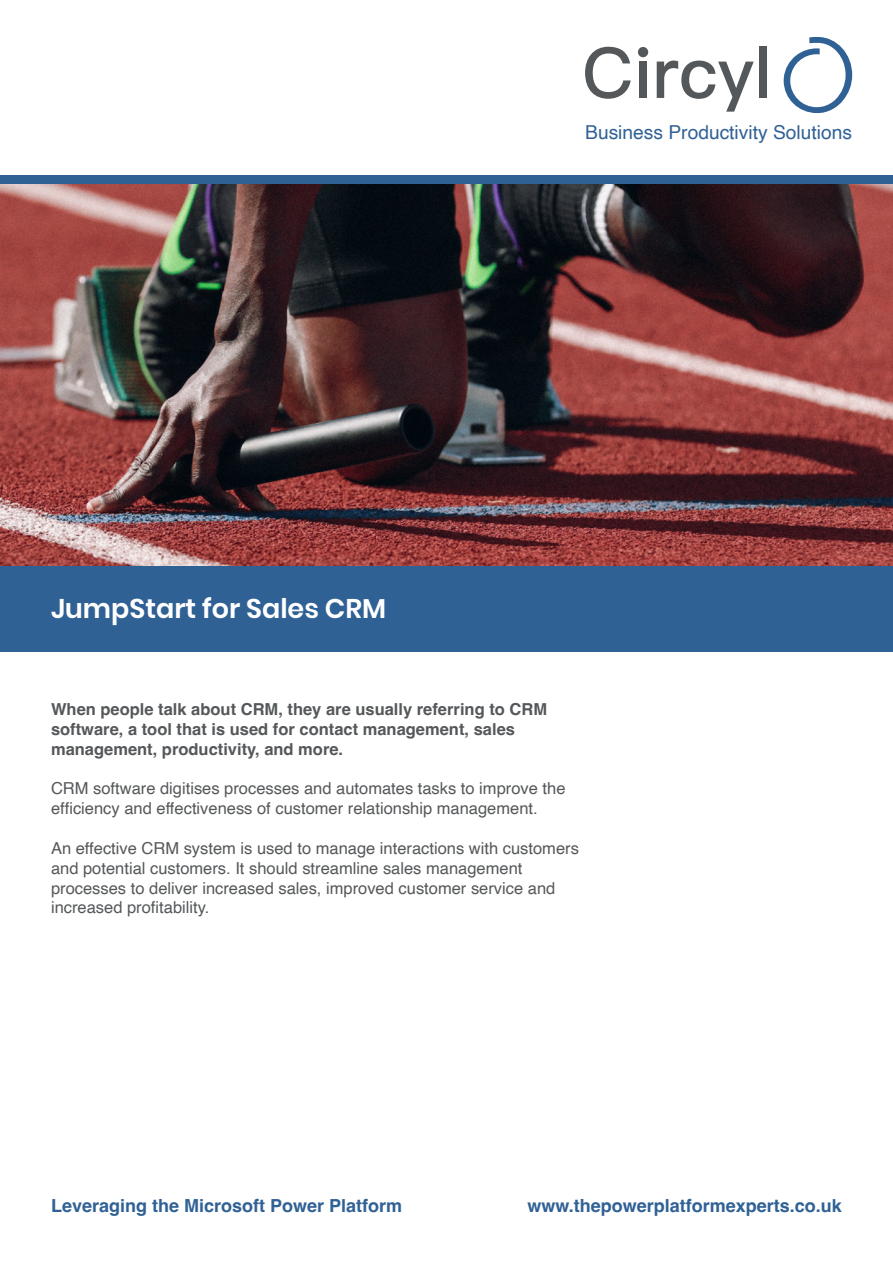
<style>
.page{position:relative;width:893px;height:1263px;background:#fff}
.page>*{position:absolute;margin:0;border:0;box-sizing:border-box;transform-origin:0 0}
.t1{font:600 27px "Poppins";color:#fff}
.t2{font:19.2px "Helvetica";color:#306195}
.t3{font:700 18px "Helvetica";color:#306195}
.t4{font:16.5px/19.8px "Helvetica";color:#55585a}
.t5{font:700 16.5px/19.8px "Helvetica";color:#55585a}
</style>
<div class="page">
<img style="left:0;top:184px;width:893px;height:383px">
<div style="left:0;top:176px;width:893px;height:8px;background:#306195"></div>
<div style="left:0;top:567px;width:893px;height:85px;background:#306195"></div>
<div style="left:639px;top:61px;width:8px;height:37px;background:#55585a"></div>
<div style="left:759px;top:47px;width:7px;height:51px;background:#55585a"></div>
<svg style="left:657px;top:60px;width:97px;height:52px"></svg>
<div style="left:638px;top:47px;width:10px;height:10px;background:#55585a;border-radius:50%"></div>
<svg style="left:585px;top:47px;width:46px;height:52px"></svg>
<svg style="left:784px;top:37px;width:68px;height:76px"></svg>
<p class="t2" style="left:585px;top:117px;width:268px">Business Productivity Solutions</p>
<h1 class="t1" style="left:51px;top:592px;width:336px">JumpStart for Sales CRM</h1>
<p class="t5" style="left:51px;top:701px;width:498px">When people talk about CRM, they are usually referring to CRM software, a tool that is used for contact management, sales management, productivity, and more.</p>
<p class="t4" style="left:51px;top:779px;width:516px">CRM software digitises processes and automates tasks to improve the efficiency and effectiveness of customer relationship management.</p>
<p class="t4" style="left:51px;top:839px;width:529px">An effective CRM system is used to manage interactions with customers and potential customers. It should streamline sales management processes to deliver increased sales, improved customer service and increased profitability.</p>
<p class="t3" style="left:51px;top:1194px;width:353px">Leveraging the Microsoft Power Platform</p>
<p class="t3" style="left:527px;top:1194px;width:316px">www.thepowerplatformexperts.co.uk</p>
</div>
